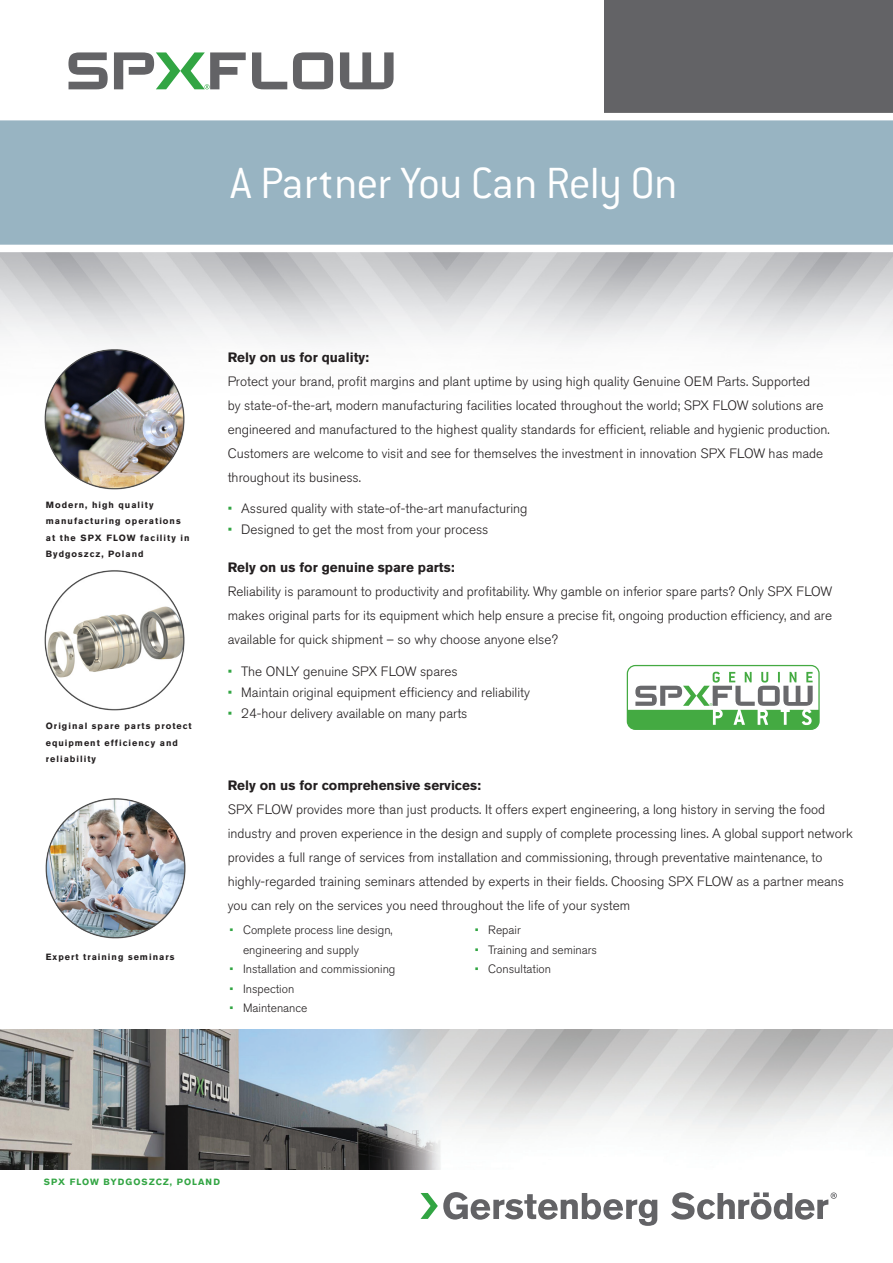
<style>
.page{position:relative;width:893px;height:1263px;background:#fff}
.page>*{position:absolute;margin:0;border:0;box-sizing:border-box;transform-origin:0 0}
.t1{font:300 48px "Conduit ITC Std";letter-spacing:-.02em;color:#fff}
.Body_Copy__16pt_Lead{font:300 13.5px/24px "Akzidenz Grotesk BE";color:#231f20}
.Body_Copy_Sub-Headli{font:700 13.5px "Akzidenz Grotesk BE";color:#231f20}
.t2{font:300 12px/19.5px "Akzidenz Grotesk BE";color:#231f20}
.Captions__Left_Align{font:700 9px/16.5px "Akzidenz Grotesk BE";letter-spacing:.11em;color:#231f20}
.Body_Copy_Headline{font:700 9px "Akzidenz Grotesk BE";letter-spacing:.11em;color:#32a543}
.s1{color:#32a543}
</style>
<div class="page">
<svg style="left:421px;top:1192px;width:236px;height:34px"></svg>
<svg style="left:671px;top:1192px;width:166px;height:28px"></svg>
<div style="left:604px;top:0;width:289px;height:118px;background:#636366"></div>
<div style="left:0;top:115px;width:893px;height:133px;background:#98b4c2"></div>
<div style="left:0;top:113px;width:893px;height:7px;background:#fff"></div>
<div style="left:0;top:245px;width:893px;height:7px;background:#fff"></div>
<img style="left:24px;top:347px;width:196px;height:143px">
<img style="left:45px;top:798px;width:141px;height:141px">
<img style="left:44px;top:570px;width:141px;height:141px">
<div style="left:627px;top:665px;width:193px;height:65px;border:1px solid #44aa42;border-radius:8px"></div>
<svg style="left:627px;top:672px;width:192px;height:57px"></svg>
<img style="left:0;top:1029px;width:893px;height:141px">
<svg style="left:68px;top:52px;width:40px;height:37px"></svg>
<svg style="left:293px;top:52px;width:40px;height:37px"></svg>
<svg style="left:252px;top:52px;width:35px;height:37px"></svg>
<svg style="left:340px;top:52px;width:54px;height:37px"></svg>
<svg style="left:114px;top:52px;width:132px;height:37px"></svg>
<h1 class="t1" style="left:230px;top:157px;width:449px">A Partner You Can Rely On</h1>
<p class="Captions__Left_Align" style="left:46px;top:496px;width:145px">Modern, high quality manufacturing operations at the SPX FLOW facility in<br>Bydgoszcz, Poland</p>
<p class="Captions__Left_Align" style="left:46px;top:718px;width:147px">Original spare parts protect equipment efficiency and reliability</p>
<p class="Captions__Left_Align" style="left:46px;top:949px;width:130px">Expert training seminars</p>
<p class="Body_Copy_Sub-Headli" style="left:228px;top:349px;width:143px">Rely on us for quality:</p>
<p class="Body_Copy__16pt_Lead" style="left:228px;top:369px;width:604px">Protect your brand, profit margins and plant uptime by using high quality Genuine OEM Parts. Supported<br>by state-of-the-art, modern manufacturing facilities located throughout the world; SPX FLOW solutions are engineered and manufactured to the highest quality standards for efficient, reliable and hygienic production.<br>Customers are welcome to visit and see for themselves the investment in innovation SPX FLOW has made throughout its business.</p>
<p class="Body_Copy__16pt_Lead" style="left:228px;top:497px;width:301px"><span class="s1">•</span> Assured quality with state-of-the-art manufacturing</p>
<p class="Body_Copy__16pt_Lead" style="left:228px;top:518px;width:262px"><span class="s1">•</span> Designed to get the most from your process</p>
<p class="Body_Copy_Sub-Headli" style="left:228px;top:560px;width:228px">Rely on us for genuine spare parts:</p>
<p class="Body_Copy__16pt_Lead" style="left:228px;top:580px;width:606px;text-align:justify">Reliability is paramount to productivity and profitability. Why gamble on inferior spare parts? Only SPX FLOW makes original parts for its equipment which help ensure a precise fit, ongoing production efficiency, and are available for quick shipment – so why choose anyone else?</p>
<p class="Body_Copy__16pt_Lead" style="left:228px;top:660px;width:231px"><span class="s1">•</span> The ONLY genuine SPX FLOW spares</p>
<p class="Body_Copy__16pt_Lead" style="left:228px;top:681px;width:304px"><span class="s1">•</span> Maintain original equipment efficiency and reliability</p>
<p class="Body_Copy__16pt_Lead" style="left:228px;top:702px;width:241px"><span class="s1">•</span> 24-hour delivery available on many parts</p>
<p class="Body_Copy_Sub-Headli" style="left:228px;top:777px;width:255px">Rely on us for comprehensive services:</p>
<p class="Body_Copy__16pt_Lead" style="left:228px;top:797px;width:627px">SPX FLOW provides more than just products. It offers expert engineering, a long history in serving the food industry and proven experience in the design and supply of complete processing lines. A global support network provides a full range of services from installation and commissioning, through preventative maintenance, to highly-regarded training seminars attended by experts in their fields. Choosing SPX FLOW as a partner means you can rely on the services you need throughout the life of your system</p>
<p class="t2" style="left:243px;top:921px;width:151px;text-indent:-14px"><span class="s1">•</span> Complete process line design, engineering and supply</p>
<p class="t2" style="left:229px;top:960px;width:167px"><span class="s1">•</span> Installation and commissioning</p>
<p class="t2" style="left:229px;top:979px;width:66px"><span class="s1">•</span> Inspection</p>
<p class="t2" style="left:229px;top:999px;width:80px"><span class="s1">•</span> Maintenance</p>
<p class="t2" style="left:475px;top:921px;width:48px"><span class="s1">•</span> Repair</p>
<p class="t2" style="left:475px;top:940px;width:124px"><span class="s1">•</span> Training and seminars</p>
<p class="t2" style="left:475px;top:960px;width:78px"><span class="s1">•</span> Consultation</p>
<p class="Body_Copy_Headline" style="left:44px;top:1177px;width:178px">SPX FLOW BYDGOSZCZ, POLAND</p>
</div>
